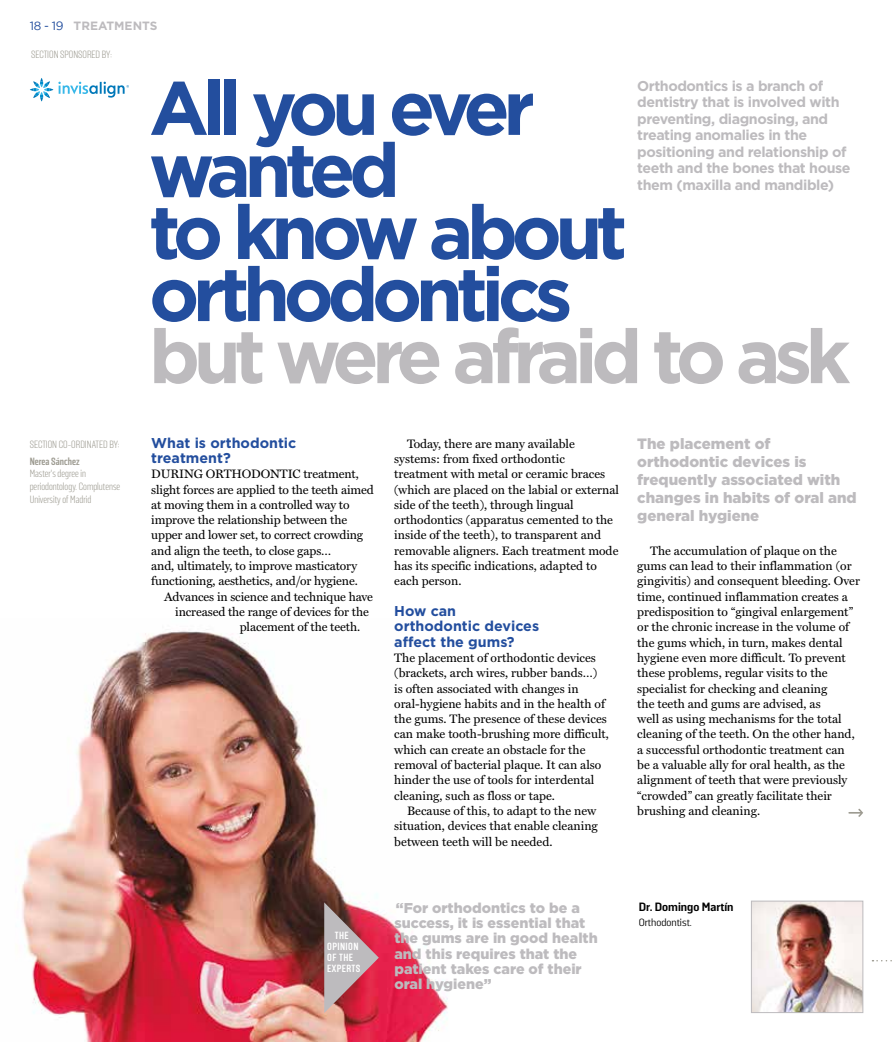
<style>
.page{position:relative;width:893px;height:1042px;background:#fff}
.page>*{position:absolute;margin:0;border:0;box-sizing:border-box;transform-origin:0 0}
.t1{font:700 75.6px/62.1px "Gotham HTF";letter-spacing:-.085em;color:#234e9e}
.t2{font:700 75.6px "Gotham HTF";letter-spacing:-.085em;color:#bdbbbe}
.t3{font:900 15px/18px "Gotham HTF";color:#bdbbbe}
.t4{font:700 14.25px/16.5px "Gotham HTF";letter-spacing:-.03em;color:#bdbbbe}
.t5{font:900 14.25px/15.3px "Gotham HTF";color:#bdbbbe}
.t6{font:700 14.25px/15.3px "Gotham HTF";color:#234e9e}
.t7{font:12.3px/15.3px "Miller Text";color:#000}
.t8{font:800 12px "Solido";color:#000}
.t9{font:700 12px "Gotham HTF";color:#bdbbbe}
.t10{font:300 10.5px/12.6px "Solido Condensed";color:#9d9b91}
.t11{font:10.5px "Solido";color:#000}
.t12{font:700 10.5px "Solido Condensed";color:#9d9b91}
.t13{font:700 10.35px/11.2px "Solido Condensed";letter-spacing:.04em;color:#fff}
.s1{font-family:"Gotham";font-weight:400;color:#234e9e}
.s2{font-size:9.75px}
</style>
<div class="page">
<img style="left:21px;top:629px;width:427px;height:413px">
<svg style="left:30px;top:78px;width:99px;height:24px"></svg>
<svg style="left:324px;top:902px;width:55px;height:111px;background:#c37b86"></svg>
<img style="left:753px;top:903px;width:108px;height:108px">
<div style="left:751px;top:901px;width:112px;height:112px;border:1px solid #bdbbbe"></div>
<svg style="left:848px;top:809px;width:15px;height:8px"></svg>
<p class="t9" style="left:30px;top:18px;width:129px"><span class="s1">18 - 19</span> TREATMENTS</p>
<p class="t10" style="left:31px;top:48px;width:82px">SECTION SPONSORED BY<span class="s2">:</span></p>
<h1 class="t1" style="left:149px;top:75px;width:480px">All you ever wanted<br>to know about orthodontics</h1>
<h1 class="t2" style="left:149px;top:313px;width:703px">but were afraid to ask</h1>
<p class="t4" style="left:637px;top:77px;width:215px">Orthodontics is a branch of dentistry that is involved with preventing, diagnosing, and treating anomalies in the positioning and relationship of teeth and the bones that house them (maxilla and mandible)</p>
<p class="t10" style="left:30px;top:438px;width:91px">SECTION CO-ORDINATED BY:</p>
<p class="t12" style="left:30px;top:455px;width:51px">Nerea Sánchez</p>
<p class="t10" style="left:30px;top:468px;width:92px">Master’s degree in periodontology. Complutense<br>University of Madrid</p>
<p class="t6" style="left:151px;top:434px;width:147px">What is orthodontic treatment?</p>
<p class="t7" style="left:151px;top:466px;width:224px">DURING ORTHODONTIC treatment, slight forces are applied to the teeth aimed at moving them in a controlled way to improve the relationship between the upper and lower set, to correct crowding and align the teeth, to close gaps…<br>and, ultimately, to improve masticatory functioning, aesthetics, and/or hygiene.</p>
<p class="t7" style="left:164px;top:589px;width:211px">Advances in science and technique have</p>
<p class="t7" style="left:175px;top:604px;width:195px">increased the range of devices for the</p>
<p class="t7" style="left:240px;top:619px;width:122px">placement of the teeth.</p>
<p class="t7" style="left:394px;top:436px;width:226px;text-indent:13px">Today, there are many available systems: from fixed orthodontic treatment with metal or ceramic braces (which are placed on the labial or external side of the teeth), through lingual orthodontics (apparatus cemented to the inside of the teeth), to transparent and removable aligners. Each treatment mode has its specific indications, adapted to each person.</p>
<p class="t6" style="left:394px;top:603px;width:146px">How can orthodontic devices affect the gums?</p>
<p class="t7" style="left:394px;top:650px;width:216px">The placement of orthodontic devices (brackets, arch wires, rubber bands…) is often associated with changes in oral-hygiene habits and in the health of the gums. The presence of these devices can make tooth-brushing more difficult, which can create an obstacle for the removal of bacterial plaque. It can also hinder the use of tools for interdental cleaning, such as floss or tape.</p>
<p class="t7" style="left:394px;top:803px;width:205px;text-indent:13px">Because of this, to adapt to the new situation, devices that enable cleaning between teeth will be needed.</p>
<p class="t3" style="left:637px;top:435px;width:221px">The placement of orthodontic devices is frequently associated with changes in habits of oral and general hygiene</p>
<p class="t7" style="left:637px;top:543px;width:224px;text-indent:13px">The accumulation of plaque on the gums can lead to their inflammation (or gingivitis) and consequent bleeding. Over time, continued inflammation creates a predisposition to “gingival enlargement” or the chronic increase in the volume of the gums which, in turn, makes dental hygiene even more difficult. To prevent these problems, regular visits to the specialist for checking and cleaning<br>the teeth and gums are advised, as<br>well as using mechanisms for the total cleaning of the teeth. On the other hand, a successful orthodontic treatment can be a valuable ally for oral health, as the alignment of teeth that were previously “crowded” can greatly facilitate their brushing and cleaning.</p>
<p class="t13" style="left:327px;top:930px;width:34px;text-indent:8px">THE<br>OPINION<br>OF THE<br>EXPERTS</p>
<p class="t5" style="left:394px;top:899px;width:205px">“For orthodontics to be a success, it is essential that the gums are in good health and this requires that the patient takes care of their oral hygiene”</p>
<p class="t8" style="left:639px;top:899px;width:96px">Dr. Domingo Martín</p>
<p class="t11" style="left:639px;top:916px;width:55px">Orthodontist.</p>
</div>
